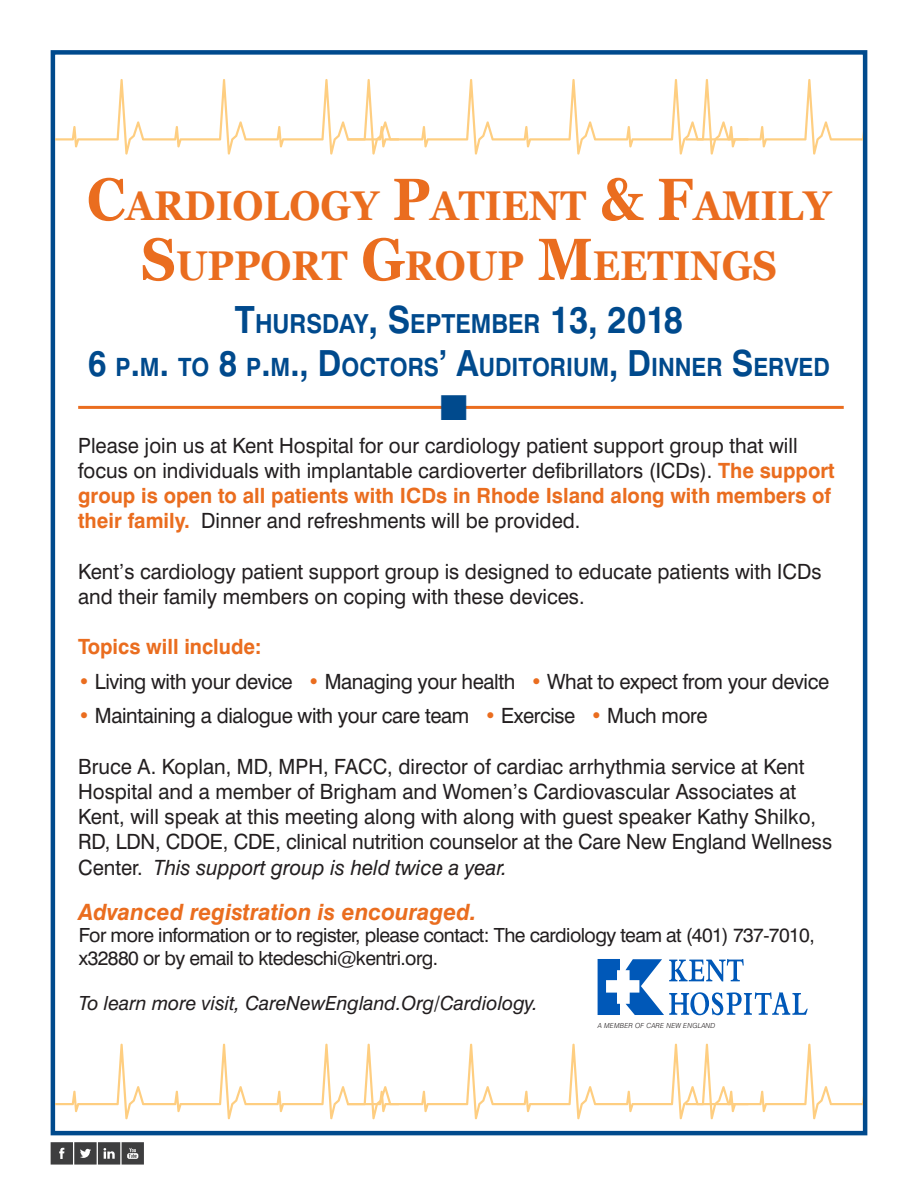
<style>
.page{position:relative;width:918px;height:1188px;background:#fff}
.page>*{position:absolute;margin:0;border:0;box-sizing:border-box;transform-origin:0 0}
.t1{font:700 41.55px "Georgia";color:#ea6d1f;scale:.91 1}
.t2{font:36px "Zapf Dingbats ITC";color:#004a8d}
.t3{font:700 26.25px "Swiss 721 BT";color:#004a8d;scale:.9 1}
.t4{font:700 25.2px "Swiss 721 BT";color:#004a8d;scale:.9 1}
.t5{font:italic 700 22.5px "Swiss 721 BT";color:#ea6d1f}
.t6{font:21px/25.2px "Swiss 721 BT";color:#231f20}
.t7{font:21px "Swiss 721 BT";letter-spacing:-.02em;color:#231f20}
.t8{font:700 21px "Swiss 721 BT";color:#ea6d1f}
.t9{font:19.5px/22.5px "Swiss 721 BT";letter-spacing:-.03em;color:#231f20}
.t10{font:italic 19.5px "Swiss 721 BT";color:#231f20}
.t11{font:italic 300 7.05px "Swiss 721 BT";letter-spacing:.025em;color:#231f20}
.s1{font-size:59.4px}
.s2{font-size:37.5px}
.s3{font-size:36px}
.s4{font-weight:700;color:#ea6d1f}
.s5{color:#ea6d1f}
.s6{font-style:italic}
</style>
<div class="page">
<div style="left:51px;top:50px;width:816px;height:1085px;border:4px solid #004a8d"></div>
<svg style="left:55px;top:79px;width:808px;height:76px"></svg>
<svg style="left:55px;top:1044px;width:808px;height:75px"></svg>
<hr style="left:78px;top:406px;width:766px;height:3px;background:#ea6d1f">
<svg style="left:598px;top:959px;width:210px;height:56px"></svg>
<svg style="left:51px;top:1142px;width:93px;height:23px"></svg>
<p class="t1" style="left:87px;top:174px;width:819px"><span class="s1">C</span>ARDIOLOGY <span class="s1">P</span>ATIENT <span class="s1">&amp; F</span>AMILY</p>
<p class="t1" style="left:141px;top:234px;width:697px"><span class="s1">S</span>UPPORT <span class="s1">G</span>ROUP <span class="s1">M</span>EETINGS</p>
<p class="t3" style="left:235px;top:307px;width:499px"><span class="s2">T</span>HURSDAY<span class="s2">, S</span>EPTEMBER <span class="s2">13, 2018</span></p>
<p class="t4" style="left:88px;top:351px;width:826px"><span class="s3">6</span> P<span class="s3">.</span>M<span class="s3">.</span> TO <span class="s3">8</span> P<span class="s3">.</span>M<span class="s3">., D</span>OCTORS<span class="s3">’ A</span>UDITORIUM<span class="s3">, D</span>INNER <span class="s3">S</span>ERVED</p>
<p class="t2" style="left:440px;top:391px;width:29px">■</p>
<p class="t6" style="left:78px;top:433px;width:758px">Please join us at Kent Hospital for our cardiology patient support group that will focus on individuals with implantable cardioverter defibrillators (ICDs). <span class="s4">The support group is open to all patients with ICDs in Rhode Island along with members of their family.</span> Dinner and refreshments will be provided.</p>
<p class="t6" style="left:78px;top:559px;width:745px">Kent’s cardiology patient support group is designed to educate patients with ICDs and their family members on coping with these devices.</p>
<p class="t8" style="left:78px;top:634px;width:185px">Topics will include:</p>
<p class="t7" style="left:78px;top:669px;width:752px"><span class="s5">•</span> Living with your device <span class="s5">•</span> Managing your health <span class="s5">•</span> What to expect from your device</p>
<p class="t7" style="left:78px;top:703px;width:631px"><span class="s5">•</span> Maintaining a dialogue with your care team <span class="s5">•</span> Exercise <span class="s5">•</span> Much more</p>
<p class="t6" style="left:78px;top:754px;width:755px">Bruce A. Koplan, MD, MPH, FACC, director of cardiac arrhythmia service at Kent Hospital and a member of Brigham and Women’s Cardiovascular Associates at Kent, will speak at this meeting along with along with guest speaker Kathy Shilko, RD, LDN, CDOE, CDE, clinical nutrition counselor at the Care New England Wellness Center. <span class="s6">This support group is held twice a year.</span></p>
<p class="t5" style="left:79px;top:898px;width:399px">Advanced registration is encouraged.</p>
<p class="t9" style="left:79px;top:924px;width:737px">For more information or to register, please contact: The cardiology team at (401) 737-7010, x32880 or by email to ktedeschi@kentri.org.</p>
<p class="t10" style="left:79px;top:991px;width:460px">To learn more visit, CareNewEngland.Org/Cardiology.</p>
<p class="t11" style="left:598px;top:1022px;width:119px">A MEMBER OF CARE NEW ENGLAND</p>
</div>
